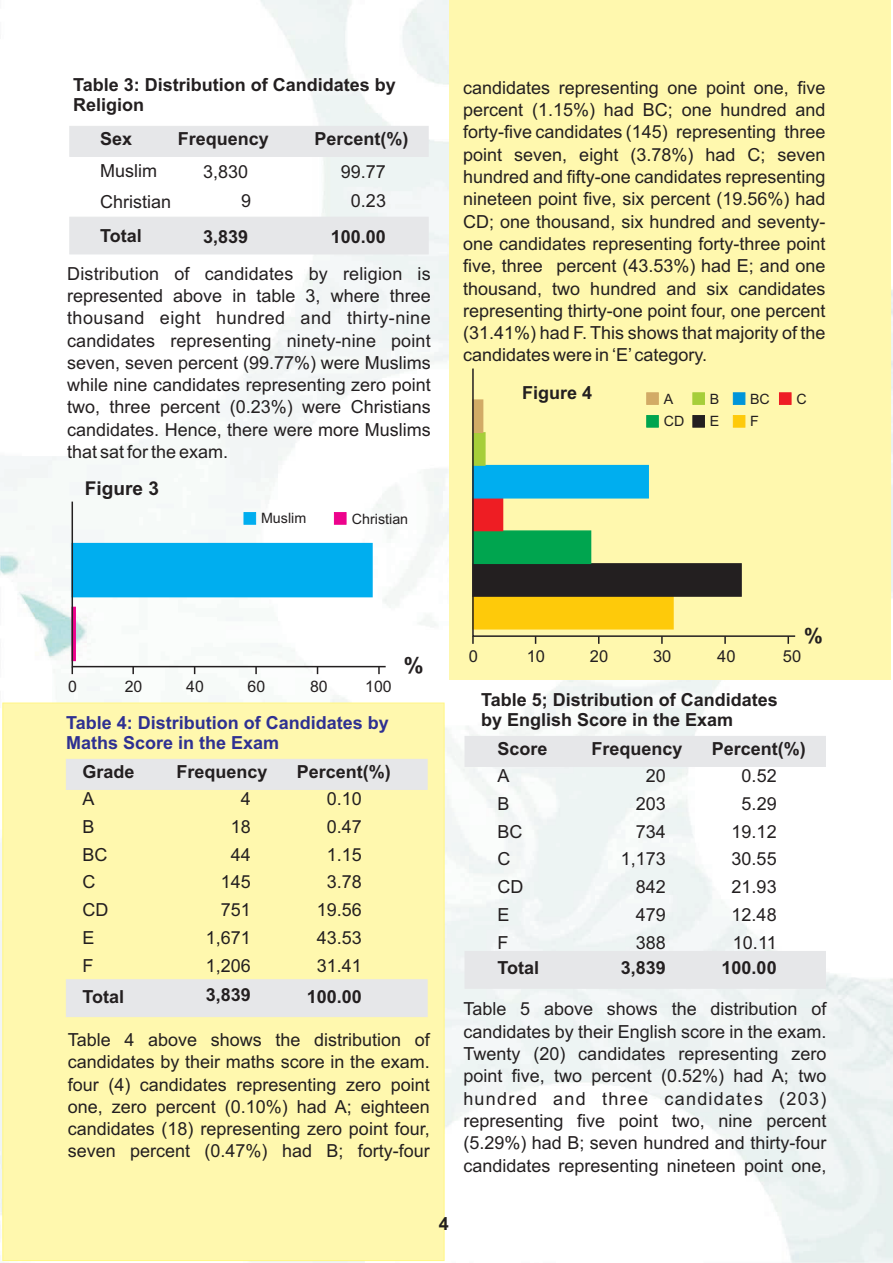
<style>
.page{position:relative;width:893px;height:1263px;background:#fff}
.page>*{position:absolute;margin:0;border:0;box-sizing:border-box;transform-origin:0 0}
.t1{font:700 22.2px "Arial";color:#231f20}
.t2{font:700 21px "Arial";color:#231f20}
.t3{font:700 19.05px "Arial";color:#231f20}
.t4{font:18px/27.8px "Arial";color:#231f20;text-align:justify}
.t5{font:700 18px/20.1px "Arial";color:#231f20}
.t6{font:700 18px/20.1px "Arial";color:#2e3092}
.t7{font:16.5px "Arial";color:#231f20}
.t8{font:15.9px "Arial";color:#231f20}
.t9{font:14.25px "Arial";color:#231f20}
</style>
<div class="page">
<img style="left:0;top:0;width:893px;height:1263px">
<div style="left:449px;top:0;width:442px;height:679px;background:#fff8ae"></div>
<div style="left:3px;top:703px;width:441px;height:558px;background:#fff8ae"></div>
<div style="left:69px;top:217px;width:359px;height:37px;background:#e6e7e9"></div>
<div style="left:69px;top:126px;width:359px;height:31px;background:#e6e7e9"></div>
<div style="left:66px;top:979px;width:361px;height:38px;background:#e6e7e9"></div>
<div style="left:66px;top:759px;width:361px;height:31px;background:#e6e7e9"></div>
<svg style="left:71px;top:500px;width:316px;height:168px"></svg>
<svg style="left:71px;top:606px;width:6px;height:68px"></svg>
<svg style="left:132px;top:667px;width:2px;height:7px"></svg>
<svg style="left:255px;top:667px;width:2px;height:7px"></svg>
<svg style="left:244px;top:512px;width:12px;height:12px"></svg>
<svg style="left:334px;top:512px;width:12px;height:12px"></svg>
<svg style="left:378px;top:667px;width:2px;height:7px"></svg>
<svg style="left:472px;top:368px;width:324px;height:270px"></svg>
<svg style="left:472px;top:636px;width:2px;height:8px"></svg>
<svg style="left:661px;top:636px;width:2px;height:8px"></svg>
<svg style="left:779px;top:392px;width:12px;height:13px"></svg>
<svg style="left:472px;top:392px;width:273px;height:238px"></svg>
<svg style="left:787px;top:636px;width:2px;height:8px"></svg>
<svg style="left:724px;top:636px;width:2px;height:8px"></svg>
<div style="left:465px;top:951px;width:361px;height:37px;background:#e6e7e9"></div>
<div style="left:465px;top:736px;width:361px;height:31px;background:#e6e7e9"></div>
<p class="t5" style="left:73px;top:76px;width:324px">Table 3: Distribution of Candidates by<br>Religion</p>
<p class="t5" style="left:100px;top:130px;width:34px">Sex</p>
<p class="t4" style="left:100px;top:158px;width:73px;line-height:30.2px">Muslim<br>Christian</p>
<p class="t5" style="left:100px;top:228px;width:43px">Total</p>
<p class="t5" style="left:178px;top:130px;width:93px">Frequency</p>
<p class="t5" style="left:314px;top:130px;width:96px">Percent(%)</p>
<p class="t4" style="left:203px;top:158px;width:49px;line-height:29.8px;text-align:right">3,830<br>9</p>
<p class="t5" style="left:203px;top:228px;width:47px">3,839</p>
<p class="t4" style="left:67px;top:264px;width:365px;line-height:22.4px">Distribution of candidates by religion is represented above in table 3, where three thousand eight hundred and thirty-nine candidates representing ninety-nine point seven, seven percent (99.77%) were Muslims while nine candidates representing zero point two, three percent (0.23%) were Christians candidates. Hence, there were more Muslims that sat for the exam.</p>
<p class="t4" style="left:341px;top:158px;width:47px;line-height:29.8px;text-align:center">99.77<br>0.23</p>
<p class="t5" style="left:331px;top:228px;width:57px">100.00</p>
<p class="t3" style="left:85px;top:481px;width:76px">Figure 3</p>
<p class="t9" style="left:261px;top:512px;width:47px">Muslim</p>
<p class="t9" style="left:352px;top:513px;width:58px">Christian</p>
<p class="t4" style="left:463px;top:78px;width:364px;line-height:22.4px">candidates representing one point one, five percent (1.15%) had BC; one hundred and forty-five candidates (145) representing three point seven, eight (3.78%) had C; seven hundred and fifty-one candidates representing nineteen point five, six percent (19.56%) had CD; one thousand, six hundred and seventy&shy;one candidates representing forty-three point five, three percent (43.53%) had E; and one thousand, two hundred and six candidates representing thirty-one point four, one percent (31.41%) had F. This shows that majority of the candidates were in ‘E’ category.</p>
<p class="t5" style="left:522px;top:384px;width:72px">Figure 4</p>
<p class="t9" style="left:664px;top:393px;width:11px">A</p>
<p class="t9" style="left:710px;top:393px;width:11px">B</p>
<p class="t9" style="left:750px;top:393px;width:21px">BC</p>
<p class="t9" style="left:796px;top:393px;width:12px">C</p>
<p class="t9" style="left:664px;top:416px;width:22px">CD</p>
<p class="t9" style="left:710px;top:416px;width:11px">E</p>
<p class="t9" style="left:750px;top:416px;width:10px">F</p>
<p class="t8" style="left:68px;top:680px;width:10px">0</p>
<p class="t8" style="left:125px;top:680px;width:19px">20</p>
<p class="t8" style="left:186px;top:680px;width:19px">40</p>
<p class="t8" style="left:248px;top:680px;width:19px">60</p>
<p class="t8" style="left:310px;top:680px;width:19px">80</p>
<p class="t8" style="left:365px;top:680px;width:28px">100</p>
<p class="t6" style="left:66px;top:714px;width:324px">Table 4: Distribution of Candidates by<br>Maths Score in the Exam</p>
<p class="t5" style="left:82px;top:763px;width:54px">Grade</p>
<p class="t4" style="left:82px;top:786px;width:27px;text-align:left">A<br>B<br>BC<br>C<br>CD<br>E<br>F</p>
<p class="t5" style="left:82px;top:989px;width:43px">Total</p>
<p class="t5" style="left:177px;top:763px;width:93px">Frequency</p>
<p class="t5" style="left:297px;top:763px;width:96px">Percent(%)</p>
<p class="t4" style="left:317px;top:786px;width:47px;text-align:center">0.10<br>0.47<br>1.15<br>3.78<br>19.56<br>43.53<br>31.41</p>
<p class="t5" style="left:307px;top:989px;width:57px">100.00</p>
<p class="t4" style="left:206px;top:786px;width:47px;text-align:right">4<br>18<br>44<br>145<br>751<br>1,671<br>1,206</p>
<p class="t5" style="left:206px;top:986px;width:47px">3,839</p>
<p class="t1" style="left:404px;top:657px;width:21px">%</p>
<p class="t4" style="left:68px;top:1030px;width:363px;line-height:22.4px">Table 4 above shows the distribution of candidates by their maths score in the exam. four (4) candidates representing zero point one, zero percent (0.10%) had A; eighteen candidates (18) representing zero point four, seven percent (0.47%) had B; forty-four</p>
<p class="t2" style="left:804px;top:628px;width:20px">%</p>
<p class="t7" style="left:469px;top:650px;width:11px">0</p>
<p class="t7" style="left:527px;top:650px;width:20px">10</p>
<p class="t7" style="left:590px;top:650px;width:20px">20</p>
<p class="t7" style="left:653px;top:650px;width:20px">30</p>
<p class="t7" style="left:717px;top:650px;width:20px">40</p>
<p class="t7" style="left:783px;top:650px;width:20px">50</p>
<p class="t5" style="left:481px;top:691px;width:298px">Table 5; Distribution of Candidates by English Score in the Exam</p>
<p class="t5" style="left:497px;top:740px;width:52px">Score</p>
<p class="t5" style="left:591px;top:740px;width:93px">Frequency</p>
<p class="t5" style="left:712px;top:740px;width:96px">Percent(%)</p>
<p class="t4" style="left:621px;top:763px;width:47px;text-align:right">20<br>203<br>734<br>1,173<br>842<br>479<br>388</p>
<p class="t5" style="left:621px;top:959px;width:47px">3,839</p>
<p class="t4" style="left:497px;top:763px;width:27px;text-align:left">A<br>B<br>BC<br>C<br>CD<br>E<br>F</p>
<p class="t4" style="left:732px;top:763px;width:47px;text-align:center">0.52<br>5.29<br>19.12<br>30.55<br>21.93<br>12.48<br>10.11</p>
<p class="t5" style="left:722px;top:959px;width:57px">100.00</p>
<p class="t5" style="left:497px;top:959px;width:43px">Total</p>
<p class="t4" style="left:463px;top:999px;width:365px;line-height:22.4px">Table 5 above shows the distribution of candidates by their English score in the exam.<br>Twenty (20) candidates representing zero point five, two percent (0.52%) had A; two hundred and three candidates (203) representing five point two, nine percent (5.29%) had B; seven hundred and thirty-four candidates representing nineteen point one,</p>
<p class="t5" style="left:439px;top:1215px;width:12px">4</p>
</div>
